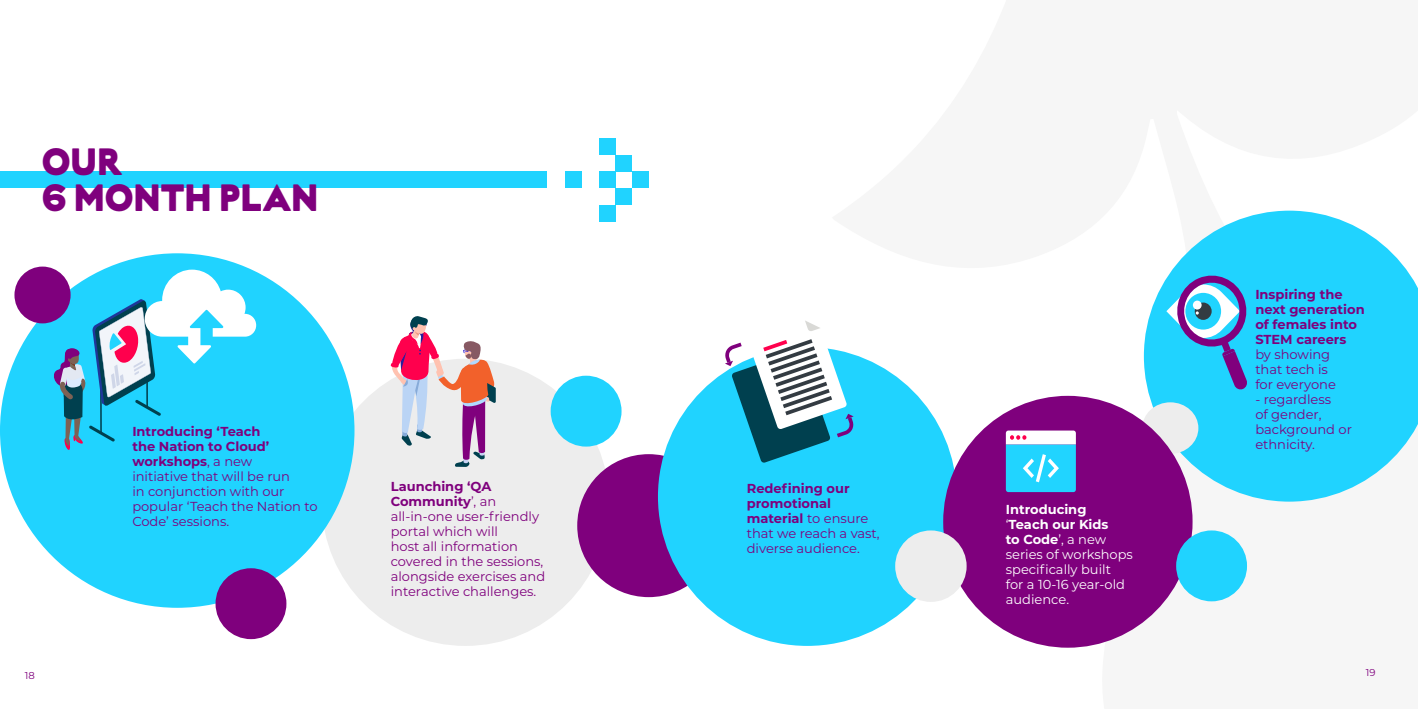
<style>
.page{position:relative;width:1418px;height:709px;background:#fff}
.page>*{position:absolute;margin:0;border:0;box-sizing:border-box;transform-origin:0 0}
.t1{font:38px/36px "Krana Fat B";letter-spacing:.02em;color:#7f007d}
.t2{font:13px/15px "Montserrat";color:#7f007d}
.t3{font:13px/15px "Montserrat";color:#fff}
.t4{font:700 13px/15px "Montserrat";color:#7f007d}
.t5{font:10px "Montserrat";color:#7f007d}
.s1{font-weight:700}
</style>
<div class="page">
<svg style="left:1143px;top:211px;width:274px;height:290px;fill:#20d3ff"></svg>
<div style="left:1142px;top:402px;width:56px;height:52px;background:#ededed;border-radius:50%"></div>
<div style="left:322px;top:359px;width:287px;height:287px;background:#ededed;border-radius:50%"></div>
<div style="left:0;top:171px;width:547px;height:17px;background:#20d3ff"></div>
<div style="left:632px;top:171px;width:16px;height:17px;background:#20d3ff"></div>
<div style="left:599px;top:171px;width:16px;height:17px;background:#20d3ff"></div>
<div style="left:565px;top:171px;width:17px;height:17px;background:#20d3ff"></div>
<div style="left:599px;top:205px;width:16px;height:16px;background:#20d3ff"></div>
<div style="left:599px;top:138px;width:16px;height:17px;background:#20d3ff"></div>
<div style="left:615px;top:155px;width:17px;height:16px;background:#20d3ff"></div>
<div style="left:615px;top:188px;width:17px;height:17px;background:#20d3ff"></div>
<div style="left:0;top:253px;width:354px;height:355px;background:#20d3ff;border-radius:50%"></div>
<div style="left:215px;top:568px;width:71px;height:71px;background:#7f007d;border-radius:50%"></div>
<div style="left:577px;top:454px;width:143px;height:143px;background:#7f007d;border-radius:50%"></div>
<div style="left:14px;top:266px;width:57px;height:57px;background:#7f007d;border-radius:50%"></div>
<svg style="left:390px;top:316px;width:106px;height:151px"></svg>
<div style="left:658px;top:347px;width:298px;height:299px;background:#20d3ff;border-radius:50%"></div>
<svg style="left:725px;top:320px;width:128px;height:142px"></svg>
<div style="left:943px;top:396px;width:249px;height:251px;background:#7f007d;border-radius:50%"></div>
<svg style="left:1005px;top:430px;width:70px;height:62px;background:#61d7f9"></svg>
<svg style="left:1166px;top:271px;width:84px;height:119px;background:#4dace2"></svg>
<svg style="left:53px;top:270px;width:203px;height:180px"></svg>
<div style="left:550px;top:376px;width:71px;height:70px;background:#20d3ff;border-radius:50%"></div>
<div style="left:1176px;top:530px;width:70px;height:71px;background:#20d3ff;border-radius:50%"></div>
<div style="left:895px;top:530px;width:71px;height:72px;background:#ededed;border-radius:50%"></div>
<h1 class="t1" style="left:43px;top:143px;width:277px">OUR<br>6 MONTH PLAN</h1>
<p class="t5" style="left:25px;top:669px;width:11px">18</p>
<p class="t2" style="left:132px;top:423px;width:187px"><span class="s1">Introducing ‘Teach<br>the Nation to Cloud’ workshops</span>, a new<br>initiative that will be run<br>in conjunction with our popular ‘Teach the Nation to<br>Code’ sessions.</p>
<p class="t2" style="left:391px;top:478px;width:156px"><span class="s1">Launching ‘QA<br>Community</span>’, an all-in-one user-friendly portal which will<br>host all information covered in the sessions, alongside exercises and interactive challenges.</p>
<p class="t2" style="left:746px;top:480px;width:134px"><span class="s1">Redefining our promotional material</span> to ensure that we reach a vast, diverse audience.</p>
<p class="t3" style="left:1005px;top:501px;width:128px"><span class="s1">Introducing<br></span>‘<span class="s1">Teach our Kids<br>to Code</span>’, a new series of workshops specifically built<br>for a 10-16 year-old audience.</p>
<p class="t4" style="left:1255px;top:286px;width:111px">Inspiring the next generation of females into<br>STEM careers</p>
<p class="t2" style="left:1255px;top:347px;width:82px">by showing that tech is for everyone</p>
<p class="t2" style="left:1255px;top:392px;width:98px">- regardless<br>of gender, background or ethnicity.</p>
<p class="t5" style="left:1365px;top:665px;width:11px">19</p>
</div>
